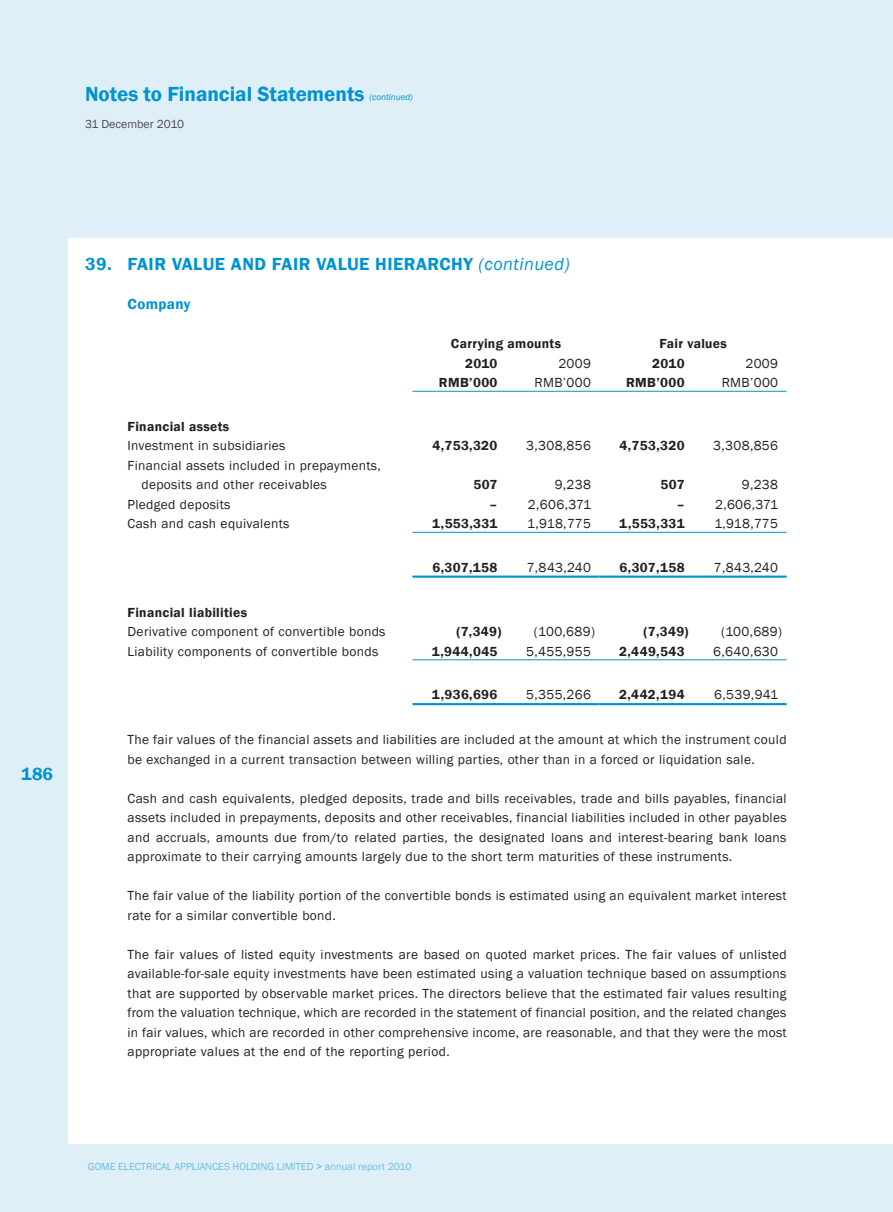
<style>
.page{position:relative;width:893px;height:1212px;background:#dfeff8}
.page>*{position:absolute;margin:0;border:0;box-sizing:border-box;transform-origin:0 0}
.t1{font:600 21px "Franklin Gothic";color:#0093d0}
.t2{font:600 18px "Franklin Gothic";letter-spacing:.025em;color:#0093d0}
.t3{font:600 15px "Franklin Gothic";letter-spacing:.025em;color:#0093d0}
.t4{font:13.5px/19.5px "Franklin Gothic";letter-spacing:.025em;color:#231f20}
.t5{font:600 13.5px "Franklin Gothic";letter-spacing:.025em;color:#231f20}
.t6{font:12px "Franklin Gothic";color:#4b4c4d}
.t7{font:10.5px "Franklin Gothic";color:#6bbde5}
.t8{font:italic 9px "Franklin Gothic";color:#0093d0}
.s1{font-weight:400;font-style:italic}
.s2{font-weight:600}
.s3{font-weight:500}
</style>
<div class="page">
<div style="left:68px;top:238px;width:825px;height:905px;background:#fff"></div>
<hr style="left:412px;top:391px;width:94px;height:1px;background:#0093d0">
<hr style="left:506px;top:391px;width:94px;height:1px;background:#0093d0">
<hr style="left:600px;top:391px;width:93px;height:1px;background:#0093d0">
<hr style="left:693px;top:391px;width:94px;height:1px;background:#0093d0">
<hr style="left:412px;top:532px;width:94px;height:1px;background:#0093d0">
<hr style="left:506px;top:532px;width:94px;height:1px;background:#0093d0">
<hr style="left:600px;top:532px;width:93px;height:1px;background:#0093d0">
<hr style="left:693px;top:532px;width:94px;height:1px;background:#0093d0">
<hr style="left:412px;top:575px;width:94px;height:3px;background:#0093d0">
<hr style="left:506px;top:575px;width:94px;height:3px;background:#0093d0">
<hr style="left:600px;top:575px;width:93px;height:3px;background:#0093d0">
<hr style="left:693px;top:575px;width:94px;height:3px;background:#0093d0">
<hr style="left:412px;top:659px;width:94px;height:1px;background:#0093d0">
<hr style="left:506px;top:659px;width:94px;height:1px;background:#0093d0">
<hr style="left:600px;top:659px;width:93px;height:1px;background:#0093d0">
<hr style="left:693px;top:659px;width:94px;height:1px;background:#0093d0">
<hr style="left:412px;top:703px;width:94px;height:2px;background:#0093d0">
<hr style="left:506px;top:703px;width:94px;height:2px;background:#0093d0">
<hr style="left:600px;top:703px;width:93px;height:2px;background:#0093d0">
<hr style="left:693px;top:703px;width:94px;height:2px;background:#0093d0">
<h1 class="t1" style="left:85px;top:81px;width:281px">Notes to Financial Statements</h1>
<p class="t8" style="left:370px;top:91px;width:45px">(continued)</p>
<p class="t6" style="left:85px;top:116px;width:101px">31 December 2010</p>
<h2 class="t2" style="left:21px;top:763px;width:33px">186</h2>
<h2 class="t2" style="left:85px;top:253px;width:486px">39. FAIR VALUE AND FAIR VALUE HIERARCHY <span class="s1">(continued)</span></h2>
<p class="t3" style="left:128px;top:295px;width:65px">Company</p>
<p class="t5" style="left:451px;top:335px;width:112px">Carrying amounts</p>
<p class="t5" style="left:659px;top:335px;width:69px">Fair values</p>
<p class="t5" style="left:465px;top:355px;width:34px">2010</p>
<p class="t4" style="left:558px;top:354px;width:34px">2009</p>
<p class="t5" style="left:652px;top:355px;width:34px">2010</p>
<p class="t4" style="left:745px;top:354px;width:34px">2009</p>
<p class="t5" style="left:439px;top:374px;width:60px">RMB’000</p>
<p class="t4" style="left:535px;top:373px;width:58px">RMB’000</p>
<p class="t5" style="left:626px;top:374px;width:60px">RMB’000</p>
<p class="t4" style="left:722px;top:373px;width:58px">RMB’000</p>
<p class="t5" style="left:128px;top:418px;width:103px">Financial assets</p>
<p class="t4" style="left:128px;top:436px;width:159px">Investment in subsidiaries</p>
<p class="t5" style="left:432px;top:437px;width:67px">4,753,320</p>
<p class="t4" style="left:526px;top:436px;width:66px">3,308,856</p>
<p class="t5" style="left:619px;top:437px;width:67px">4,753,320</p>
<p class="t4" style="left:713px;top:436px;width:66px">3,308,856</p>
<p class="t4" style="left:141px;top:456px;width:241px;text-indent:-14px">Financial assets included in prepayments, deposits and other receivables</p>
<p class="t5" style="left:473px;top:476px;width:26px">507</p>
<p class="t4" style="left:555px;top:475px;width:38px">9,238</p>
<p class="t5" style="left:660px;top:476px;width:26px">507</p>
<p class="t4" style="left:742px;top:475px;width:38px">9,238</p>
<p class="t4" style="left:128px;top:495px;width:104px">Pledged deposits</p>
<p class="t4" style="left:490px;top:495px;width:103px"><span class="s2">–</span> 2,606,371</p>
<p class="t4" style="left:677px;top:495px;width:103px"><span class="s2">–</span> 2,606,371</p>
<p class="t4" style="left:128px;top:514px;width:163px">Cash and cash equivalents</p>
<p class="t5" style="left:432px;top:515px;width:67px">1,553,331</p>
<p class="t4" style="left:527px;top:514px;width:65px">1,918,775</p>
<p class="t5" style="left:619px;top:515px;width:67px">1,553,331</p>
<p class="t4" style="left:714px;top:514px;width:65px">1,918,775</p>
<p class="t5" style="left:433px;top:559px;width:66px">6,307,158</p>
<p class="t4" style="left:527px;top:558px;width:66px">7,843,240</p>
<p class="t5" style="left:620px;top:559px;width:66px">6,307,158</p>
<p class="t4" style="left:714px;top:558px;width:66px">7,843,240</p>
<p class="t5" style="left:128px;top:604px;width:121px">Financial liabilities</p>
<p class="t4" style="left:128px;top:622px;width:259px">Derivative component of convertible bonds</p>
<p class="t5" style="left:456px;top:623px;width:47px">(7,349)</p>
<p class="t4" style="left:534px;top:622px;width:63px">(100,689)</p>
<p class="t5" style="left:643px;top:623px;width:47px">(7,349)</p>
<p class="t4" style="left:721px;top:622px;width:63px">(100,689)</p>
<p class="t4" style="left:128px;top:642px;width:252px">Liability components of convertible bonds</p>
<p class="t5" style="left:432px;top:643px;width:67px">1,944,045</p>
<p class="t4" style="left:526px;top:642px;width:66px">5,455,955</p>
<p class="t5" style="left:619px;top:643px;width:67px">2,449,543</p>
<p class="t4" style="left:713px;top:642px;width:66px">6,640,630</p>
<p class="t5" style="left:432px;top:686px;width:67px">1,936,696</p>
<p class="t4" style="left:526px;top:685px;width:66px">5,355,266</p>
<p class="t5" style="left:619px;top:686px;width:67px">2,442,194</p>
<p class="t4" style="left:714px;top:685px;width:65px">6,539,941</p>
<p class="t4" style="left:128px;top:730px;width:661px">The fair values of the financial assets and liabilities are included at the amount at which the instrument could be exchanged in a current transaction between willing parties, other than in a forced or liquidation sale.</p>
<p class="t4" style="left:128px;top:789px;width:661px;text-align:justify">Cash and cash equivalents, pledged deposits, trade and bills receivables, trade and bills payables, financial assets included in prepayments, deposits and other receivables, financial liabilities included in other payables and accruals, amounts due from/to related parties, the designated loans and interest-bearing bank loans approximate to their carrying amounts largely due to the short term maturities of these instruments.</p>
<p class="t4" style="left:128px;top:886px;width:661px">The fair value of the liability portion of the convertible bonds is estimated using an equivalent market interest rate for a similar convertible bond.</p>
<p class="t4" style="left:128px;top:945px;width:661px;text-align:justify">The fair values of listed equity investments are based on quoted market prices. The fair values of unlisted available-for-sale equity investments have been estimated using a valuation technique based on assumptions that are supported by observable market prices. The directors believe that the estimated fair values resulting from the valuation technique, which are recorded in the statement of financial position, and the related changes in fair values, which are recorded in other comprehensive income, are reasonable, and that they were the most appropriate values at the end of the reporting period.</p>
<p class="t7" style="left:88px;top:1160px;width:325px">GOME ELECTRICAL APPLIANCES HOLDING LIMITED <span class="s3">&gt;</span> annual report 2010</p>
</div>
